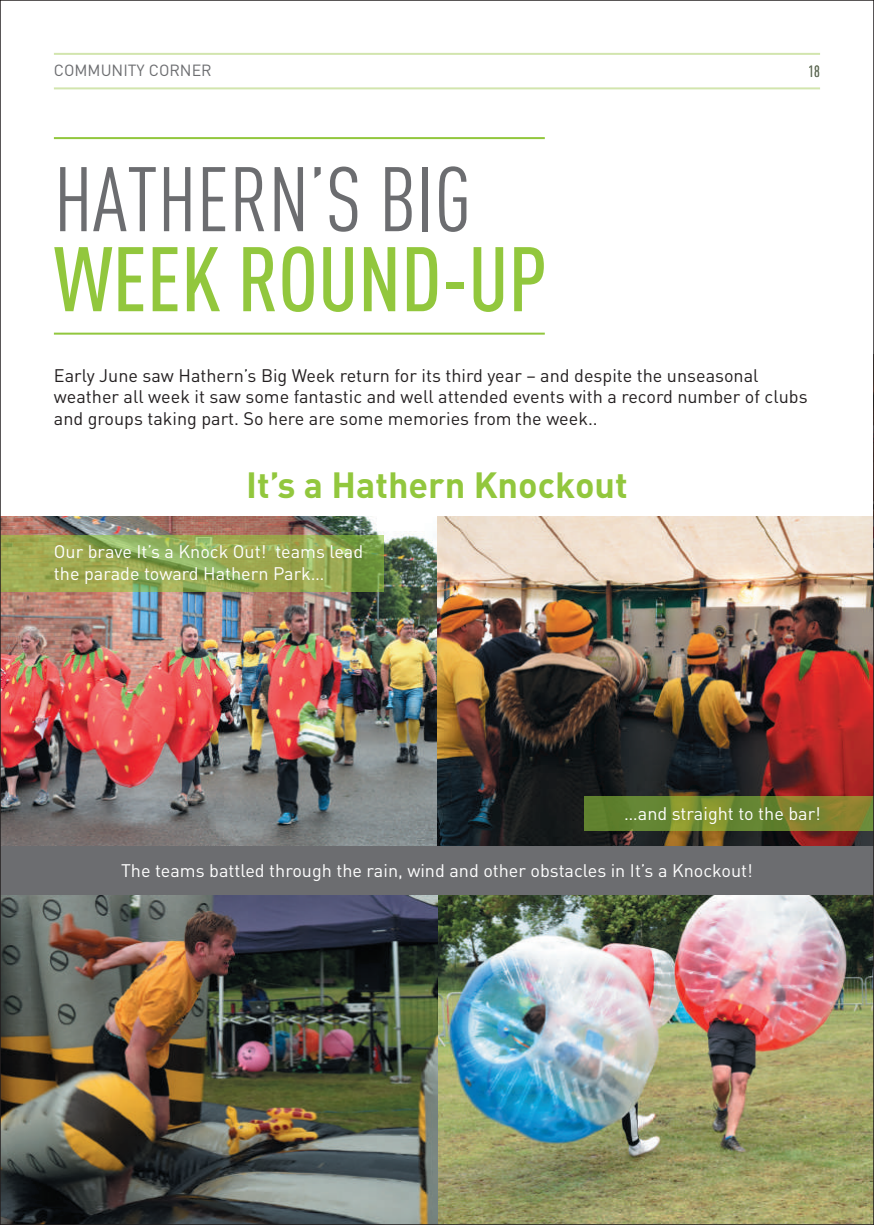
<style>
.page{position:relative;width:874px;height:1225px;background:#fff}
.page>*{position:absolute;margin:0;border:0;box-sizing:border-box;transform-origin:0 0}
.t1{font:90px "DIN Cond";color:#6c6d70}
.t2{font:500 90px "DIN Cond";color:#92c73d}
.t3{font:700 36px "DIN";color:#92c73d}
.t4{font:18px/21.6px "DIN";color:#231f20}
.t5{font:18px/21.6px "DIN";color:#fff}
.t6{font:16px "DIN";color:#6c6d70}
.t7{font:16px "DIN Cond";color:#6c6d70}
</style>
<div class="page">
<hr style="left:54px;top:333px;width:490px;height:2px;background:#92c73d">
<hr style="left:54px;top:137px;width:490px;height:2px;background:#92c73d">
<hr style="left:54px;top:53px;width:765px;height:2px;background:#d2e5ae">
<hr style="left:54px;top:87px;width:765px;height:2px;background:#d2e5ae">
<div style="left:0;top:841px;width:873px;height:62px;background:#6c6d70"></div>
<img style="left:2px;top:895px;width:869px;height:328px">
<img style="left:2px;top:516px;width:869px;height:329px">
<svg style="left:2px;top:535px;width:382px;height:57px;background:#95a852"></svg>
<svg style="left:584px;top:796px;width:287px;height:34px;background:#738630"></svg>
<img style="left:873px;top:355px;width:1px;height:192px">
<p class="t6" style="left:54px;top:60px;width:159px">COMMUNITY CORNER</p>
<p class="t7" style="left:808px;top:62px;width:13px">18</p>
<h1 class="t1" style="left:54px;top:147px;width:418px">HATHERN’S BIG</h1>
<h1 class="t2" style="left:54px;top:226px;width:495px">WEEK ROUND-UP</h1>
<p class="t4" style="left:54px;top:364px;width:754px">Early June saw Hathern’s Big Week return for its third year – and despite the unseasonal weather all week it saw some fantastic and well attended events with a record number of clubs and groups taking part. So here are some memories from the week..</p>
<h2 class="t3" style="left:246px;top:461px;width:383px">It’s a Hathern Knockout</h2>
<p class="t5" style="left:54px;top:540px;width:311px">Our brave It’s a Knock Out! teams lead the parade toward Hathern Park…</p>
<p class="t5" style="left:624px;top:802px;width:198px">…and straight to the bar!</p>
<p class="t5" style="left:121px;top:859px;width:633px">The teams battled through the rain, wind and other obstacles in It’s a Knockout!</p>
</div>
